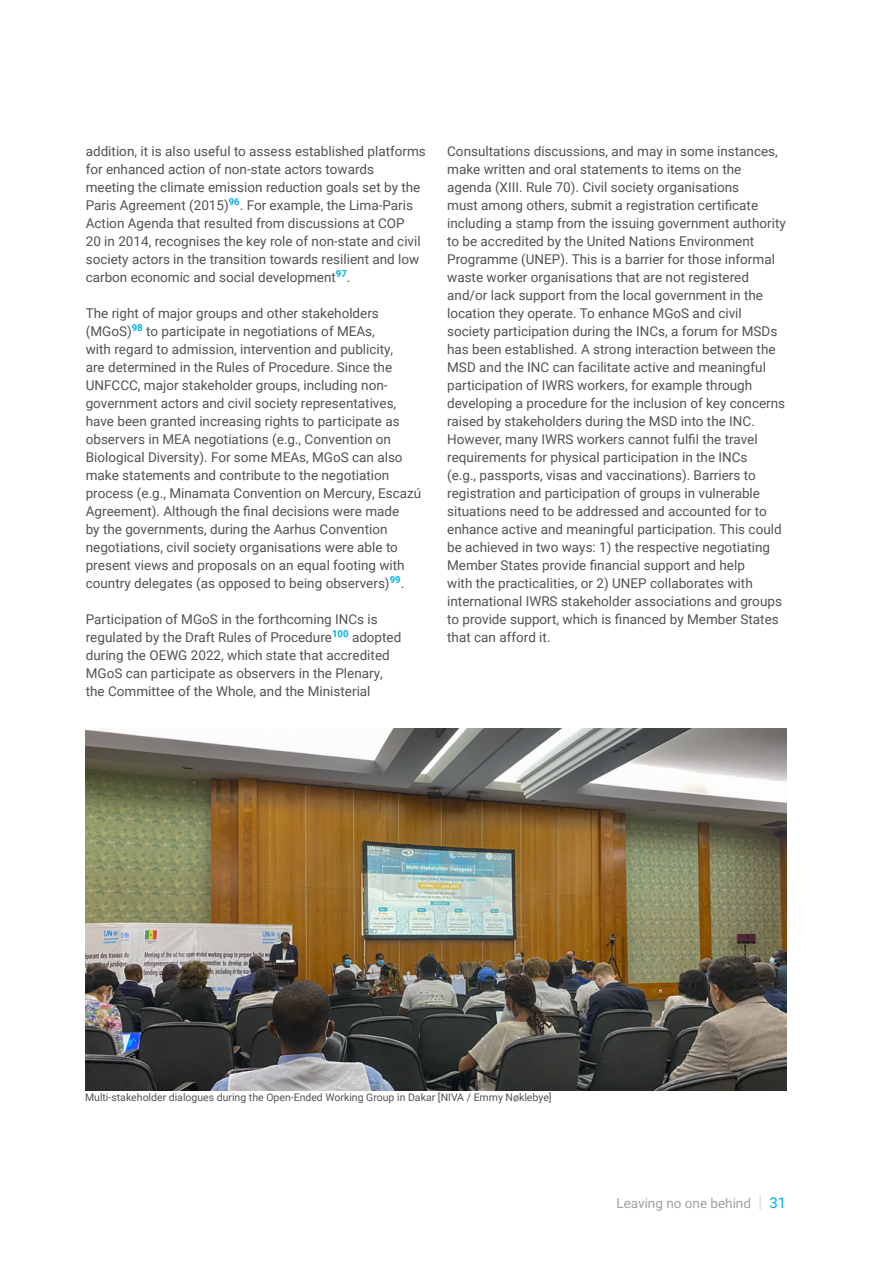
<style>
.page{position:relative;width:893px;height:1263px;background:#fff}
.page>*{position:absolute;margin:0;border:0;box-sizing:border-box;transform-origin:0 0}
.text{font:13.5px/18px "Roboto";color:#545251}
.t1{font:13.5px "Roboto";color:#a1a1a2}
.photocaption{font:10.5px "Roboto";color:#545251}
.s1{font-weight:100;font-size:18px;color:#b3b3b4}
.s2{font-size:15px;color:#00b2e2}
</style>
<div class="page">
<img style="left:85px;top:729px;width:701px;height:361px">
<p class="text" style="left:86px;top:142px;width:342px">addition, it is also useful to assess established platforms for enhanced action of non-state actors towards meeting the climate emission reduction goals set by the Paris Agreement (2015)<sup>96</sup>. For example, the Lima-Paris Action Agenda that resulted from discussions at COP<br>20 in 2014, recognises the key role of non-state and civil society actors in the transition towards resilient and low carbon economic and social development<sup>97</sup>.</p>
<p class="text" style="left:86px;top:304px;width:337px">The right of major groups and other stakeholders (MGoS)<sup>98</sup> to participate in negotiations of MEAs,<br>with regard to admission, intervention and publicity,<br>are determined in the Rules of Procedure. Since the UNFCCC, major stakeholder groups, including non&shy;government actors and civil society representatives, have been granted increasing rights to participate as observers in MEA negotiations (e.g., Convention on Biological Diversity). For some MEAs, MGoS can also make statements and contribute to the negotiation process (e.g., Minamata Convention on Mercury, Escazú Agreement). Although the final decisions were made<br>by the governments, during the Aarhus Convention negotiations, civil society organisations were able to present views and proposals on an equal footing with country delegates (as opposed to being observers)<sup>99</sup>.</p>
<p class="text" style="left:86px;top:610px;width:317px">Participation of MGoS in the forthcoming INCs is regulated by the Draft Rules of Procedure<sup>100</sup> adopted during the OEWG 2022, which state that accredited MGoS can participate as observers in the Plenary, the Committee of the Whole, and the Ministerial</p>
<p class="text" style="left:447px;top:142px;width:340px">Consultations discussions, and may in some instances, make written and oral statements to items on the agenda (XIII. Rule 70). Civil society organisations<br>must among others, submit a registration certificate including a stamp from the issuing government authority to be accredited by the United Nations Environment Programme (UNEP). This is a barrier for those informal waste worker organisations that are not registered and/or lack support from the local government in the location they operate. To enhance MGoS and civil society participation during the INCs, a forum for MSDs has been established. A strong interaction between the MSD and the INC can facilitate active and meaningful participation of IWRS workers, for example through developing a procedure for the inclusion of key concerns raised by stakeholders during the MSD into the INC.<br>However, many IWRS workers cannot fulfil the travel requirements for physical participation in the INCs<br>(e.g., passports, visas and vaccinations). Barriers to registration and participation of groups in vulnerable situations need to be addressed and accounted for to enhance active and meaningful participation. This could be achieved in two ways: 1) the respective negotiating Member States provide financial support and help<br>with the practicalities, or 2) UNEP collaborates with international IWRS stakeholder associations and groups to provide support, which is financed by Member States that can afford it.</p>
<p class="photocaption" style="left:85px;top:1090px;width:468px">Multi-stakeholder dialogues during the Open-Ended Working Group in Dakar [NIVA / Emmy Nøklebye]</p>
<p class="t1" style="left:616px;top:1193px;width:171px">Leaving no one behind <span class="s1">|</span> <span class="s2">31</span></p>
</div>
